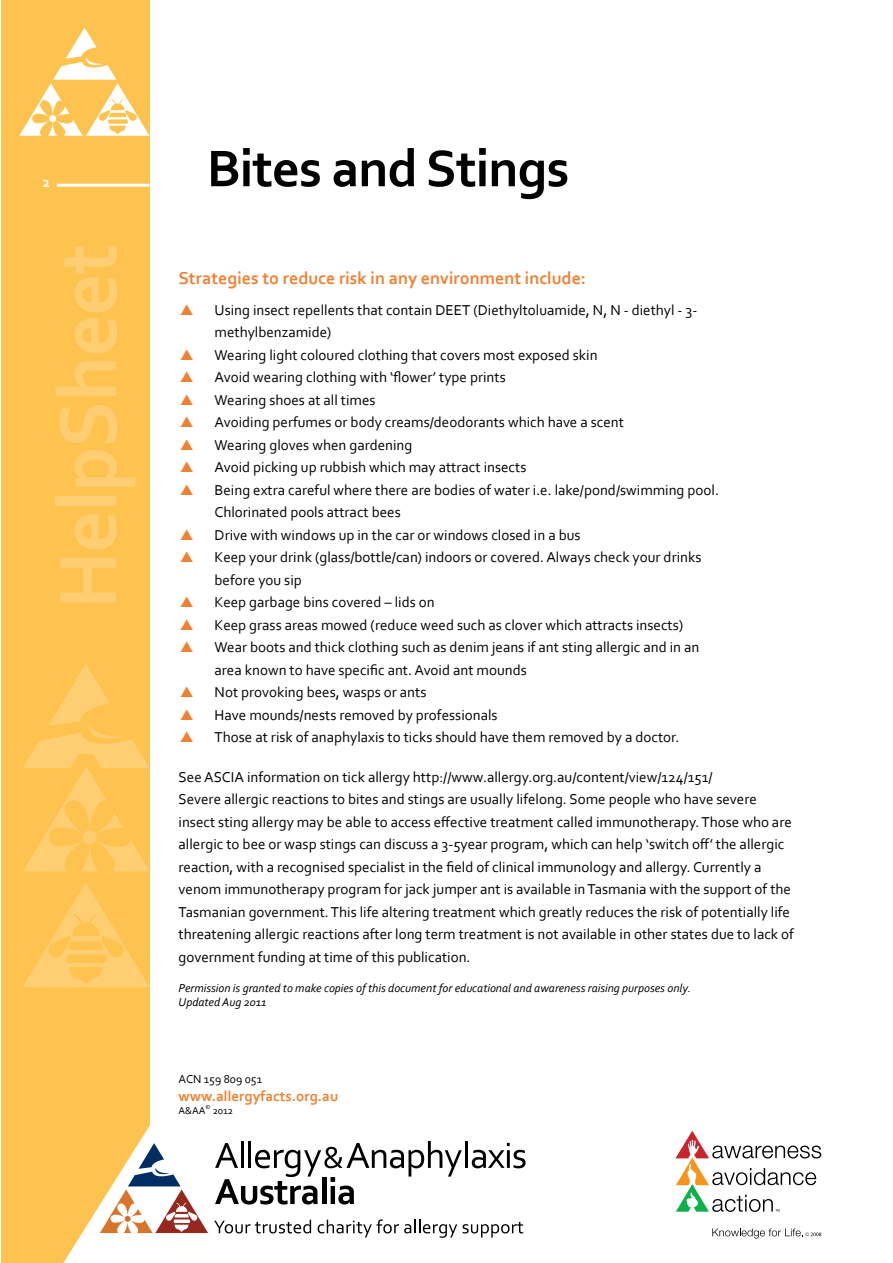
<style>
.page{position:relative;width:893px;height:1263px;background:#fff}
.page>*{position:absolute;margin:0;border:0;box-sizing:border-box;transform-origin:0 0}
.t1{font:700 85.5px "Corbel";letter-spacing:-.015em;color:#ffce73;scale:.96 1}
.t2{font:700 54px "Corbel";letter-spacing:-.015em;color:#000}
.t3{font:700 18px "Corbel";color:#ef8132}
.t4{font:15px/22.5px "Corbel";color:#000}
.t5{font:700 15px "Corbel";color:#ef8132}
.t6{font:700 15px "Corbel";color:#fff}
.t7{font:italic 12px/13.5px "Corbel";color:#000}
.t8{font:12px "Corbel";color:#000}
.t9{font:10.5px "Corbel";color:#000}
.s1{color:#ef8132}
</style>
<div class="page">
<div style="left:1px;top:1px;width:149px;height:1262px;background:#fec34e"></div>
<svg style="left:712px;top:1228px;width:109px;height:10px"></svg>
<svg style="left:675px;top:1131px;width:146px;height:81px"></svg>
<hr style="left:57px;top:184px;width:93px;height:3px;background:#fff">
<svg style="left:19px;top:28px;width:130px;height:108px"></svg>
<svg style="left:23px;top:882px;width:126px;height:105px"></svg>
<svg style="left:23px;top:664px;width:127px;height:207px"></svg>
<hr style="left:465px;top:1141px;width:3px;height:27px;background:#000">
<svg style="left:472px;top:1143px;width:54px;height:25px"></svg>
<svg style="left:215px;top:1141px;width:247px;height:63px"></svg>
<svg style="left:63px;top:1125px;width:145px;height:138px"></svg>
<svg style="left:214px;top:1220px;width:97px;height:13px"></svg>
<svg style="left:318px;top:1219px;width:139px;height:19px"></svg>
<svg style="left:463px;top:1222px;width:60px;height:15px"></svg>
<p class="t6" style="left:43px;top:173px;width:9px">2</p>
<h1 class="t1" style="left:35px;top:609px;width:382px;rotate:-90deg">HelpSheet</h1>
<h2 class="t2" style="left:207px;top:135px;width:364px">Bites and Stings</h2>
<p class="t3" style="left:179px;top:267px;width:409px">Strategies to reduce risk in any environment include:</p>
<p class="t4" style="left:215px;top:298px;width:484px;text-indent:-34px"><span class="s1">▲</span> Using insect repellents that contain DEET (Diethyltoluamide, N, N - diethyl - 3- methylbenzamide)</p>
<p class="t4" style="left:180px;top:343px;width:419px"><span class="s1">▲</span> Wearing light coloured clothing that covers most exposed skin</p>
<p class="t4" style="left:180px;top:366px;width:327px"><span class="s1">▲</span> Avoid wearing clothing with ‘flower’ type prints</p>
<p class="t4" style="left:180px;top:388px;width:197px"><span class="s1">▲</span> Wearing shoes at all times</p>
<p class="t4" style="left:180px;top:411px;width:445px"><span class="s1">▲</span> Avoiding perfumes or body creams/deodorants which have a scent</p>
<p class="t4" style="left:180px;top:433px;width:234px"><span class="s1">▲</span> Wearing gloves when gardening</p>
<p class="t4" style="left:180px;top:456px;width:348px"><span class="s1">▲</span> Avoid picking up rubbish which may attract insects</p>
<p class="t4" style="left:215px;top:478px;width:506px;text-indent:-34px"><span class="s1">▲</span> Being extra careful where there are bodies of water i.e. lake/pond/swimming pool.<br>Chlorinated pools attract bees</p>
<p class="t4" style="left:180px;top:523px;width:402px"><span class="s1">▲</span> Drive with windows up in the car or windows closed in a bus</p>
<p class="t4" style="left:215px;top:546px;width:488px;text-indent:-34px"><span class="s1">▲</span> Keep your drink (glass/bottle/can) indoors or covered. Always check your drinks before you sip</p>
<p class="t4" style="left:180px;top:591px;width:256px"><span class="s1">▲</span> Keep garbage bins covered – lids on</p>
<p class="t4" style="left:180px;top:613px;width:505px"><span class="s1">▲</span> Keep grass areas mowed (reduce weed such as clover which attracts insects)</p>
<p class="t4" style="left:215px;top:636px;width:486px;text-indent:-34px"><span class="s1">▲</span> Wear boots and thick clothing such as denim jeans if ant sting allergic and in an area known to have specific ant. Avoid ant mounds</p>
<p class="t4" style="left:180px;top:681px;width:248px"><span class="s1">▲</span> Not provoking bees, wasps or ants</p>
<p class="t4" style="left:180px;top:703px;width:319px"><span class="s1">▲</span> Have mounds/nests removed by professionals</p>
<p class="t4" style="left:180px;top:726px;width:501px"><span class="s1">▲</span> Those at risk of anaphylaxis to ticks should have them removed by a doctor.</p>
<p class="t4" style="left:179px;top:765px;width:617px">See ASCIA information on tick allergy http://www.allergy.org.au/content/view/124/151/<br>Severe allergic reactions to bites and stings are usually lifelong. Some people who have severe insect sting allergy may be able to access effective treatment called immunotherapy. Those who are allergic to bee or wasp stings can discuss a 3-5year program, which can help ‘switch off’ the allergic reaction, with a recognised specialist in the field of clinical immunology and allergy. Currently a venom immunotherapy program for jack jumper ant is available in Tasmania with the support of the Tasmanian government. This life altering treatment which greatly reduces the risk of potentially life threatening allergic reactions after long term treatment is not available in other states due to lack of government funding at time of this publication.</p>
<p class="t7" style="left:179px;top:981px;width:514px">Permission is granted to make copies of this document for educational and awareness raising purposes only.<br>Updated Aug 2011</p>
<p class="t8" style="left:179px;top:1072px;width:85px">ACN 159 809 051</p>
<p class="t5" style="left:179px;top:1087px;width:161px">www.allergyfacts.org.au</p>
<p class="t9" style="left:179px;top:1104px;width:56px">A&amp;AA<sup>©</sup> 2012</p>
</div>
